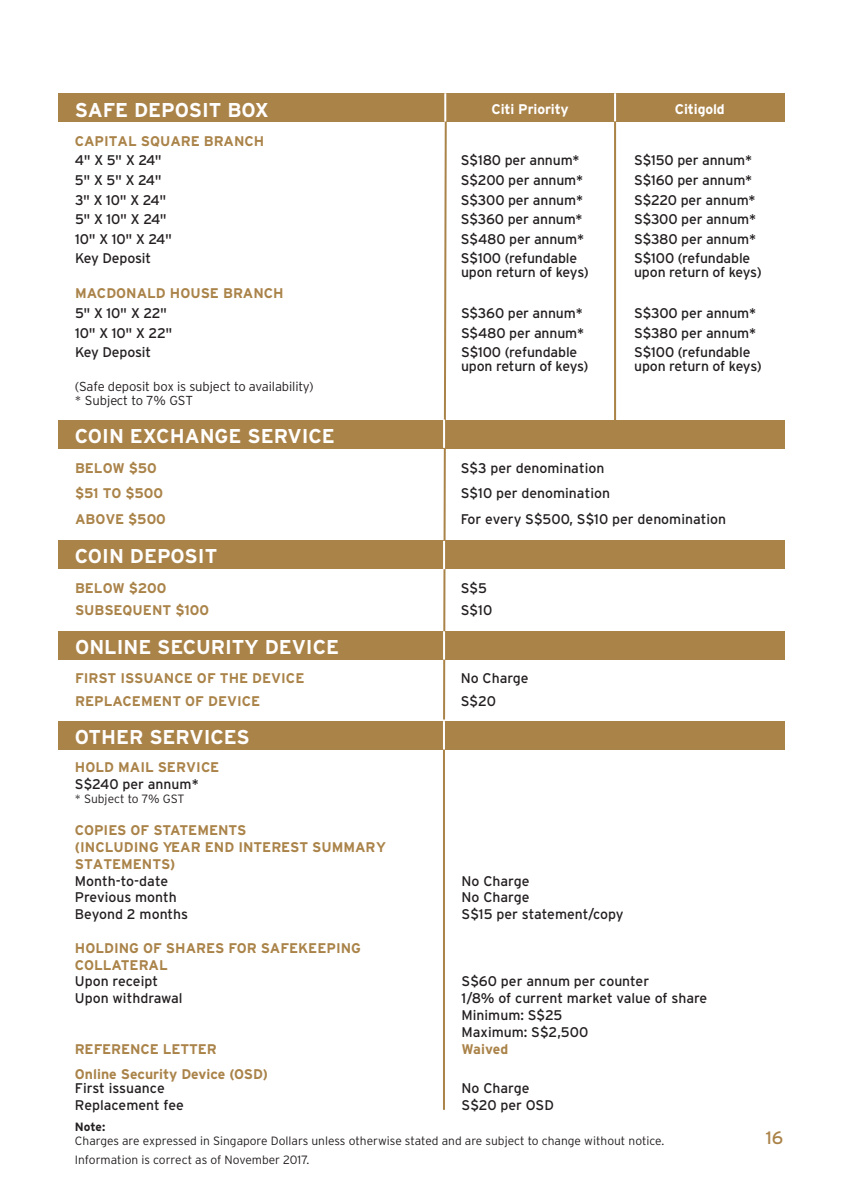
<style>
.page{position:relative;width:842px;height:1193px;background:#fff}
.page>*{position:absolute;margin:0;border:0;box-sizing:border-box;transform-origin:0 0}
.t1{font:700 20px "Interstate";color:#fff}
.t2{font:18px "Interstate";color:#aa8349}
.t3{font:14px/16.8px "Interstate";letter-spacing:-.01em;color:#231f20}
.t4{font:700 14px/16.8px "Interstate";color:#aa8349}
.t5{font:700 14px "Interstate";letter-spacing:-.01em;color:#fff}
.t6{font:300 13px/14.2px "Interstate";letter-spacing:-.01em;color:#231f20}
.t7{font:300 12px/18.4px "Interstate";color:#231f20}
.t8{font:700 12px "Interstate";color:#231f20}
</style>
<div class="page">
<svg style="left:442px;top:122px;width:5px;height:598px"></svg>
<div style="left:58px;top:420px;width:726px;height:28px;background:#aa8349"></div>
<div style="left:58px;top:541px;width:726px;height:28px;background:#aa8349"></div>
<div style="left:58px;top:93px;width:726px;height:29px;background:#aa8349"></div>
<hr style="left:444px;top:93px;width:2px;height:29px;background:#fff">
<hr style="left:613px;top:93px;width:2px;height:29px;background:#fff">
<hr style="left:613px;top:122px;width:2px;height:298px;background:#aa8349">
<hr style="left:443px;top:419px;width:2px;height:29px;background:#fff">
<hr style="left:443px;top:541px;width:2px;height:28px;background:#fff">
<hr style="left:442px;top:743px;width:2px;height:366px;background:#aa8349">
<div style="left:58px;top:721px;width:726px;height:28px;background:#aa8349"></div>
<hr style="left:442px;top:721px;width:2px;height:28px;background:#fff">
<div style="left:58px;top:631px;width:726px;height:28px;background:#aa8349"></div>
<hr style="left:443px;top:631px;width:2px;height:28px;background:#fff">
<h1 class="t1" style="left:75px;top:98px;width:195px">SAFE DEPOSIT BOX</h1>
<p class="t5" style="left:491px;top:101px;width:79px">Citi Priority</p>
<p class="t5" style="left:674px;top:101px;width:51px">Citigold</p>
<p class="t4" style="left:75px;top:132px;width:191px">CAPITAL SQUARE BRANCH</p>
<p class="t3" style="left:75px;top:152px;width:88px">4" X 5" X 24"</p>
<p class="t3" style="left:460px;top:152px;width:120px">S$180 per annum*</p>
<p class="t3" style="left:633px;top:152px;width:120px">S$150 per annum*</p>
<p class="t3" style="left:75px;top:171px;width:88px">5" X 5" X 24"</p>
<p class="t3" style="left:460px;top:171px;width:124px">S$200 per annum*</p>
<p class="t3" style="left:633px;top:171px;width:120px">S$160 per annum*</p>
<p class="t3" style="left:75px;top:191px;width:93px">3" X 10" X 24"</p>
<p class="t3" style="left:460px;top:191px;width:123px">S$300 per annum*</p>
<p class="t3" style="left:633px;top:191px;width:123px">S$220 per annum*</p>
<p class="t3" style="left:75px;top:211px;width:93px">5" X 10" X 24"</p>
<p class="t3" style="left:460px;top:211px;width:123px">S$360 per annum*</p>
<p class="t3" style="left:633px;top:211px;width:123px">S$300 per annum*</p>
<p class="t3" style="left:75px;top:230px;width:98px">10" X 10" X 24"</p>
<p class="t3" style="left:460px;top:230px;width:124px">S$480 per annum*</p>
<p class="t3" style="left:633px;top:230px;width:123px">S$380 per annum*</p>
<p class="t3" style="left:75px;top:250px;width:78px">Key Deposit</p>
<p class="t3" style="left:460px;top:250px;width:118px">S$100 (refundable</p>
<p class="t3" style="left:633px;top:250px;width:118px">S$100 (refundable</p>
<p class="t3" style="left:460px;top:264px;width:129px">upon return of keys)</p>
<p class="t3" style="left:633px;top:264px;width:129px">upon return of keys)</p>
<p class="t4" style="left:75px;top:285px;width:210px">MACDONALD HOUSE BRANCH</p>
<p class="t3" style="left:75px;top:304px;width:93px">5" X 10" X 22"</p>
<p class="t3" style="left:460px;top:304px;width:123px">S$360 per annum*</p>
<p class="t3" style="left:633px;top:304px;width:123px">S$300 per annum*</p>
<p class="t3" style="left:75px;top:324px;width:99px">10" X 10" X 22"</p>
<p class="t3" style="left:461px;top:324px;width:124px">S$480 per annum*</p>
<p class="t3" style="left:633px;top:324px;width:123px">S$380 per annum*</p>
<p class="t3" style="left:75px;top:344px;width:78px">Key Deposit</p>
<p class="t3" style="left:461px;top:344px;width:118px">S$100 (refundable</p>
<p class="t3" style="left:633px;top:344px;width:118px">S$100 (refundable</p>
<p class="t3" style="left:461px;top:358px;width:129px">upon return of keys)</p>
<p class="t3" style="left:633px;top:358px;width:129px">upon return of keys)</p>
<p class="t6" style="left:75px;top:379px;width:240px">(Safe deposit box is subject to availability) * Subject to 7% GST</p>
<h1 class="t1" style="left:75px;top:424px;width:261px">COIN EXCHANGE SERVICE</h1>
<p class="t4" style="left:75px;top:459px;width:83px">BELOW $50</p>
<p class="t3" style="left:460px;top:459px;width:145px">S$3 per denomination</p>
<p class="t4" style="left:75px;top:485px;width:89px">$51 TO $500</p>
<p class="t3" style="left:460px;top:485px;width:151px">S$10 per denomination</p>
<p class="t4" style="left:75px;top:510px;width:92px">ABOVE $500</p>
<p class="t3" style="left:460px;top:510px;width:267px">For every S$500, S$10 per denomination</p>
<h1 class="t1" style="left:75px;top:545px;width:144px">COIN DEPOSIT</h1>
<p class="t4" style="left:75px;top:579px;width:93px">BELOW $200</p>
<p class="t3" style="left:460px;top:579px;width:28px">S$5</p>
<p class="t4" style="left:75px;top:602px;width:136px">SUBSEQUENT $100</p>
<p class="t3" style="left:460px;top:602px;width:33px">S$10</p>
<h1 class="t1" style="left:75px;top:635px;width:265px">ONLINE SECURITY DEVICE</h1>
<p class="t4" style="left:75px;top:670px;width:231px">FIRST ISSUANCE OF THE DEVICE</p>
<p class="t3" style="left:460px;top:670px;width:69px">No Charge</p>
<p class="t4" style="left:75px;top:692px;width:187px">REPLACEMENT OF DEVICE</p>
<p class="t3" style="left:460px;top:692px;width:37px">S$20</p>
<h1 class="t1" style="left:75px;top:726px;width:176px">OTHER SERVICES</h1>
<p class="t4" style="left:75px;top:759px;width:146px">HOLD MAIL SERVICE</p>
<p class="t3" style="left:75px;top:775px;width:125px">S$240 per annum*</p>
<p class="t7" style="left:75px;top:789px;width:111px">* Subject to 7% GST</p>
<p class="t4" style="left:75px;top:821px;width:312px">COPIES OF STATEMENTS<br>(INCLUDING YEAR END INTEREST SUMMARY<br>STATEMENTS)</p>
<p class="t3" style="left:75px;top:872px;width:95px">Month-to-date</p>
<p class="t3" style="left:461px;top:872px;width:69px">No Charge</p>
<p class="t3" style="left:75px;top:889px;width:103px">Previous month</p>
<p class="t3" style="left:461px;top:889px;width:69px">No Charge</p>
<p class="t3" style="left:75px;top:905px;width:115px">Beyond 2 months</p>
<p class="t3" style="left:461px;top:905px;width:163px">S$15 per statement/copy</p>
<p class="t4" style="left:75px;top:939px;width:287px">HOLDING OF SHARES FOR SAFEKEEPING<br>COLLATERAL</p>
<p class="t3" style="left:75px;top:973px;width:84px">Upon receipt</p>
<p class="t3" style="left:461px;top:973px;width:189px">S$60 per annum per counter</p>
<p class="t3" style="left:75px;top:989px;width:109px">Upon withdrawal</p>
<p class="t3" style="left:461px;top:989px;width:247px">1/8% of current market value of share<br>Minimum: S$25<br>Maximum: S$2,500</p>
<p class="t4" style="left:75px;top:1040px;width:143px">REFERENCE LETTER</p>
<p class="t4" style="left:461px;top:1040px;width:48px">Waived</p>
<p class="t4" style="left:75px;top:1065px;width:194px">Online Security Device (OSD)</p>
<p class="t3" style="left:75px;top:1079px;width:91px">First issuance</p>
<p class="t3" style="left:461px;top:1079px;width:69px">No Charge</p>
<p class="t3" style="left:75px;top:1096px;width:110px">Replacement fee</p>
<p class="t3" style="left:461px;top:1096px;width:94px">S$20 per OSD</p>
<p class="t8" style="left:75px;top:1120px;width:32px">Note:</p>
<p class="t7" style="left:75px;top:1131px;width:590px">Charges are expressed in Singapore Dollars unless otherwise stated and are subject to change without notice.<br>Information is correct as of November 2017.</p>
<p class="t2" style="left:765px;top:1127px;width:19px">16</p>
</div>
